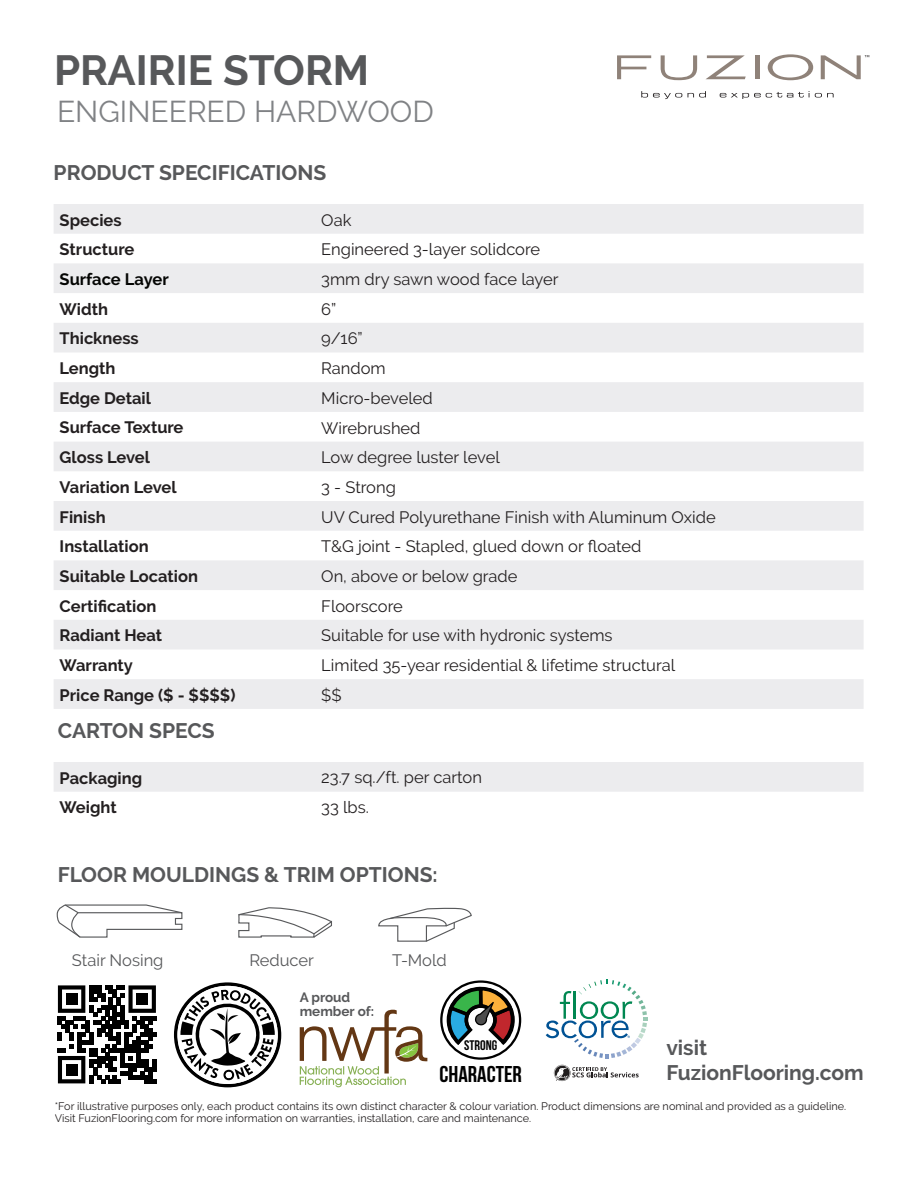
<style>
.page{position:relative;width:918px;height:1188px;background:#fff}
.page>*{position:absolute;margin:0;border:0;box-sizing:border-box;transform-origin:0 0}
.t1{font:700 42px "Raleway";color:#57585a}
.t2{font:30px "Raleway";color:#808285}
.t3{font:700 22.8px "Bebas Neue";color:#000}
.t4{font:700 21px/25.2px "Raleway";color:#57585a}
.Paragraph_Style_1{font:16.5px "Raleway";color:#231f20}
.t5{font:700 16.5px/29.7px "Raleway";color:#231f20}
.t6{font:16.5px "Raleway";color:#57585a}
.t7{font:700 16.5px "Raleway";color:#040503}
.t8{font:700 13.8px "Bebas Neue";color:#000}
.t9{font:700 13.5px/13.5px "Raleway";color:#57585a}
.t10{font:10.8px/12px "Raleway";color:#231f20}
</style>
<div class="page">
<svg style="left:617px;top:55px;width:34px;height:24px"></svg>
<svg style="left:661px;top:55px;width:36px;height:25px"></svg>
<svg style="left:706px;top:55px;width:40px;height:24px"></svg>
<hr style="left:755px;top:55px;width:4px;height:24px;background:#8f8279">
<svg style="left:768px;top:54px;width:45px;height:26px"></svg>
<svg style="left:821px;top:55px;width:48px;height:24px"></svg>
<svg style="left:641px;top:91px;width:41px;height:8px"></svg>
<svg style="left:688px;top:91px;width:18px;height:7px"></svg>
<svg style="left:720px;top:91px;width:114px;height:8px"></svg>
<svg style="left:56px;top:904px;width:127px;height:34px"></svg>
<svg style="left:238px;top:907px;width:94px;height:31px"></svg>
<svg style="left:378px;top:907px;width:94px;height:35px"></svg>
<svg style="left:54px;top:204px;width:810px;height:505px;fill:#ececee"></svg>
<div style="left:54px;top:762px;width:810px;height:30px;background:#ececee"></div>
<svg style="left:546px;top:980px;width:101px;height:78px"></svg>
<svg style="left:554px;top:1065px;width:85px;height:16px"></svg>
<svg style="left:440px;top:980px;width:81px;height:80px"></svg>
<svg style="left:174px;top:982px;width:108px;height:105px"></svg>
<svg style="left:300px;top:1010px;width:127px;height:77px"></svg>
<svg style="left:58px;top:985px;width:98px;height:99px"></svg>
<div style="left:66px;top:993px;width:12px;height:12px;background:#000"></div>
<div style="left:136px;top:993px;width:12px;height:12px;background:#000"></div>
<div style="left:66px;top:1064px;width:12px;height:12px;background:#000"></div>
<p class="t1" style="left:54px;top:46px;width:317px">PRAIRIE STORM</p>
<h2 class="t2" style="left:57px;top:94px;width:378px">ENGINEERED HARDWOOD</h2>
<h3 class="t4" style="left:54px;top:160px;width:274px">PRODUCT SPECIFICATIONS</h3>
<h3 class="t5" style="left:60px;top:205px;width:76px">Species<br>Structure</h3>
<h3 class="t7" style="left:60px;top:270px;width:111px">Surface Layer</h3>
<h3 class="t5" style="left:60px;top:294px;width:177px">Width<br>Thickness<br>Length<br>Edge Detail<br>Surface Texture<br>Gloss Level<br>Variation Level<br>Finish<br>Installation<br>Suitable Location<br>Certification<br>Radiant Heat<br>Warranty<br>Price Range ($ - $$$$)</h3>
<h3 class="t4" style="left:58px;top:718px;width:158px">CARTON SPECS</h3>
<h3 class="t5" style="left:60px;top:763px;width:84px">Packaging<br>Weight</h3>
<p class="Paragraph_Style_1" style="left:321px;top:210px;width:32px">Oak</p>
<p class="Paragraph_Style_1" style="left:321px;top:240px;width:220px">Engineered 3-layer solidcore</p>
<p class="Paragraph_Style_1" style="left:321px;top:270px;width:239px">3mm dry sawn wood face layer</p>
<p class="Paragraph_Style_1" style="left:321px;top:299px;width:17px">6”</p>
<p class="Paragraph_Style_1" style="left:321px;top:329px;width:43px">9/16”</p>
<p class="Paragraph_Style_1" style="left:321px;top:359px;width:66px">Random</p>
<p class="Paragraph_Style_1" style="left:321px;top:388px;width:113px">Micro-beveled</p>
<p class="Paragraph_Style_1" style="left:321px;top:418px;width:101px">Wirebrushed</p>
<p class="Paragraph_Style_1" style="left:321px;top:448px;width:180px">Low degree luster level</p>
<p class="Paragraph_Style_1" style="left:321px;top:478px;width:76px">3 - Strong</p>
<p class="Paragraph_Style_1" style="left:321px;top:507px;width:396px">UV Cured Polyurethane Finish with Aluminum Oxide</p>
<p class="Paragraph_Style_1" style="left:321px;top:537px;width:322px">T&amp;G joint - Stapled, glued down or floated</p>
<p class="Paragraph_Style_1" style="left:321px;top:567px;width:198px">On, above or below grade</p>
<p class="Paragraph_Style_1" style="left:321px;top:596px;width:83px">Floorscore</p>
<p class="Paragraph_Style_1" style="left:321px;top:626px;width:293px">Suitable for use with hydronic systems</p>
<p class="Paragraph_Style_1" style="left:321px;top:656px;width:355px">Limited 35-year residential &amp; lifetime structural</p>
<p class="Paragraph_Style_1" style="left:321px;top:685px;width:22px">$$</p>
<p class="Paragraph_Style_1" style="left:321px;top:767px;width:162px">23.7 sq./ft. per carton</p>
<p class="Paragraph_Style_1" style="left:321px;top:797px;width:49px">33 lbs.</p>
<h3 class="t4" style="left:58px;top:862px;width:381px">FLOOR MOULDINGS &amp; TRIM OPTIONS:</h3>
<h3 class="t6" style="left:72px;top:951px;width:93px">Stair Nosing</h3>
<h3 class="t6" style="left:249px;top:951px;width:66px">Reducer</h3>
<h3 class="t6" style="left:392px;top:951px;width:56px">T-Mold</h3>
<p class="t9" style="left:300px;top:991px;width:76px">A proud member of:</p>
<p class="t8" style="left:464px;top:1038px;width:35px">STRONG</p>
<h3 class="t4" style="left:666px;top:1035px;width:199px">visit<br>FuzionFlooring.com</h3>
<h3 class="t3" style="left:440px;top:1061px;width:84px">CHARACTER</h3>
<p class="t10" style="left:55px;top:1100px;width:793px">*For illustrative purposes only, each product contains its own distinct character &amp; colour variation. Product dimensions are nominal and provided as a guideline.<br>Visit FuzionFlooring.com for more information on warranties, installation, care and maintenance.</p>
<p class="t10" style="left:59px;top:1100px;width:485px">*For illustrative purposes only. Each product contains its own distinct character &amp; colour variation.<br>Speak to your retailer or Fuzion representative to ensure product satisfaction before purchase.</p>
</div>
